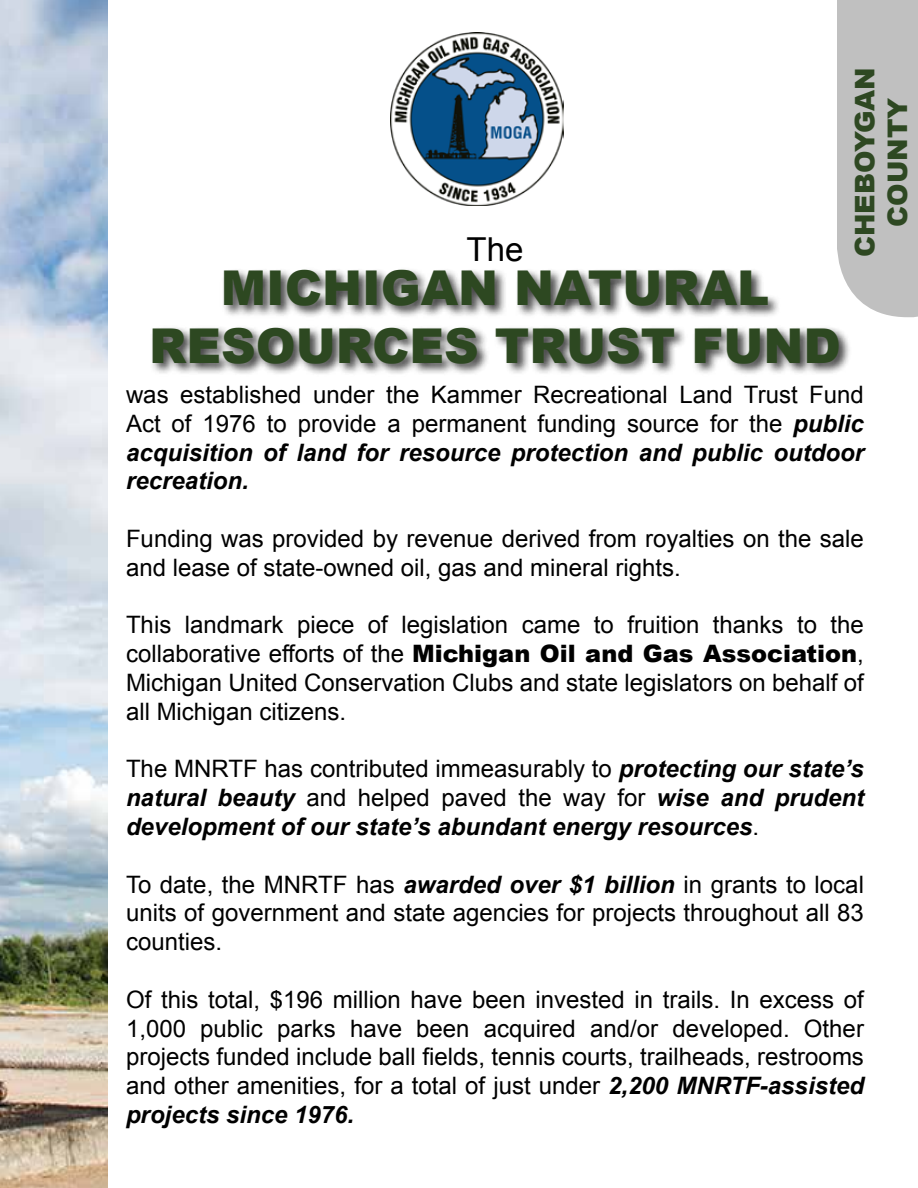
<style>
.page{position:relative;width:918px;height:1188px;background:#fff}
.page>*{position:absolute;margin:0;border:0;box-sizing:border-box;transform-origin:0 0}
.t1{font:900 48px/57.6px "Arial";color:#2d4821;text-align:center}
.t2{font:33px "Arial";color:#000}
.t3{font:900 27px/32.4px "Arial";color:#2e4822;text-align:center}
.t4{font:24px/28.8px "Arial";color:#000;text-align:justify}
.t5{font:italic 700 24px/28.8px "Arial";color:#000;text-align:justify}
.s1{font-weight:700;font-style:italic}
.s2{font-weight:900}
.s3{font-weight:400;font-style:normal}
</style>
<div class="page">
<div style="left:150px;top:267px;width:702px;height:110px;background:#000;opacity:.75"></div>
<img style="left:390px;top:32px;width:173px;height:173px">
<img style="left:0;top:0;width:108px;height:1188px">
<div style="left:837px;top:0;width:81px;height:317px;background:#c0c0c0"></div>
<h2 class="t2" style="left:467px;top:228px;width:58px">The</h2>
<h1 class="t1" style="left:149px;top:258px;width:693px">MICHIGAN NATURAL<br>RESOURCES TRUST FUND</h1>
<p class="t3" style="left:848px;top:257px;width:192px;rotate:-90deg">CHEBOYGAN<br>COUNTY</p>
<p class="t4" style="left:126px;top:380px;width:740px">was established under the Kammer Recreational Land Trust Fund Act of 1976 to provide a permanent funding source for the <span class="s1">public acquisition of land for resource protection and public outdoor recreation.</span></p>
<p class="t4" style="left:126px;top:524px;width:739px">Funding was provided by revenue derived from royalties on the sale and lease of state-owned oil, gas and mineral rights.</p>
<p class="t4" style="left:126px;top:611px;width:740px">This landmark piece of legislation came to fruition thanks to the collaborative efforts of the <span class="s2">Michigan Oil and Gas Association</span>, Michigan United Conservation Clubs and state legislators on behalf of all Michigan citizens.</p>
<p class="t5" style="left:126px;top:755px;width:740px"><span class="s3">The MNRTF has contributed immeasurably to</span> protecting our state’s natural beauty <span class="s3">and helped paved the way for</span> wise and prudent development of our state’s abundant energy resources<span class="s3">.</span></p>
<p class="t4" style="left:126px;top:870px;width:739px">To date, the MNRTF has <span class="s1">awarded over $1 billion</span> in grants to local units of government and state agencies for projects throughout all 83 counties.</p>
<p class="t4" style="left:126px;top:985px;width:740px">Of this total, $196 million have been invested in trails. In excess of 1,000 public parks have been acquired and/or developed. Other projects funded include ball fields, tennis courts, trailheads, restrooms and other amenities, for a total of just under <span class="s1">2,200 MNRTF-assisted projects since 1976.</span></p>
</div>
